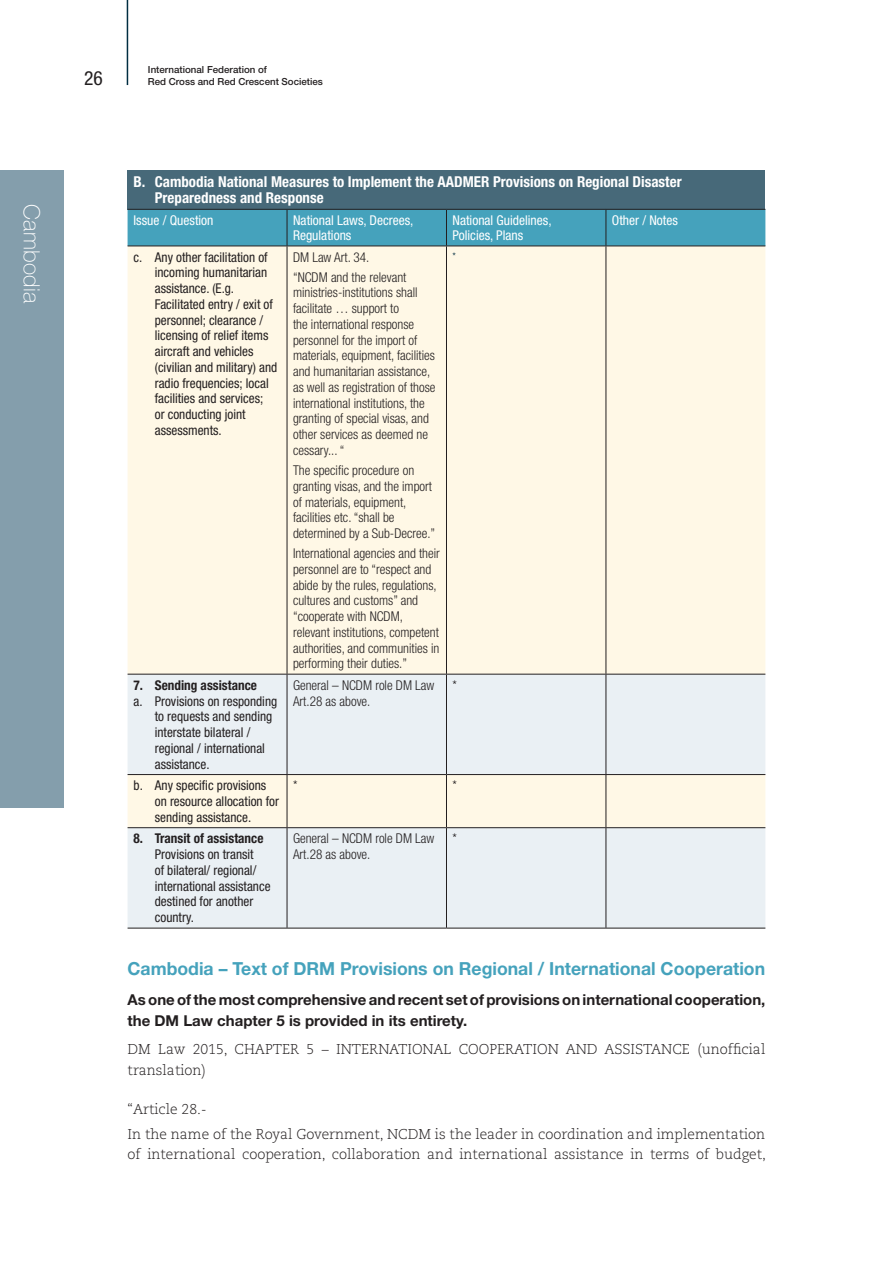
<style>
.page{position:relative;width:893px;height:1263px;background:#fff}
.page>*{position:absolute;margin:0;border:0;box-sizing:border-box;transform-origin:0 0}
.t1{font:100 22.5px "Helvetica Neue LT Std";letter-spacing:.01em;color:#fff}
.t2{font:condensed 19.5px "Helvetica Neue LT Std";color:#231f20}
.t3{font:700 18px "Helvetica Neue LT Std";color:#45a2bc}
.t4{font:700 15px/20.2px "Helvetica Neue LT Std";color:#231f20}
.t5{font:700 condensed 15px/16.5px "Helvetica Neue LT Std";color:#fff}
.t6{font:300 14.25px/20.2px "Caecilia LT Std";color:#231f20}
.t7{font:300 condensed 13.5px/15.8px "Helvetica Neue LT Std";color:#231f20}
.t8{font:condensed 13.5px/15.8px "Helvetica Neue LT Std";color:#231f20}
.t9{font:condensed 13.5px/15px "Helvetica Neue LT Std";color:#fff}
.t10{font:700 condensed 13.5px "Helvetica Neue LT Std";color:#231f20}
.t11{font:300 condensed 10.5px "Helvetica Neue LT Std";color:#002d41}
.t12{font:500 9.75px "Helvetica Neue LT Std";color:#231f20}
</style>
<div class="page">
<hr style="left:127px;top:0;width:1px;height:85px;background:#002d41">
<div style="left:128px;top:170px;width:637px;height:39px;background:#476979"></div>
<div style="left:128px;top:210px;width:637px;height:36px;background:#45a2bc"></div>
<div style="left:128px;top:247px;width:637px;height:427px;background:#fff8e6"></div>
<svg style="left:128px;top:675px;width:637px;height:253px;background:#edf0f0"></svg>
<hr style="left:128px;top:209px;width:159px;height:1px;background:#231f20">
<hr style="left:287px;top:209px;width:159px;height:1px;background:#231f20">
<hr style="left:287px;top:210px;width:1px;height:36px;background:#231f20">
<hr style="left:446px;top:209px;width:160px;height:1px;background:#231f20">
<hr style="left:446px;top:210px;width:1px;height:36px;background:#231f20">
<hr style="left:606px;top:209px;width:159px;height:1px;background:#231f20">
<hr style="left:606px;top:210px;width:1px;height:36px;background:#231f20">
<hr style="left:128px;top:246px;width:159px;height:1px;background:#231f20">
<hr style="left:287px;top:246px;width:159px;height:1px;background:#231f20">
<hr style="left:287px;top:246px;width:1px;height:428px;background:#231f20">
<hr style="left:446px;top:246px;width:160px;height:1px;background:#231f20">
<hr style="left:446px;top:246px;width:1px;height:428px;background:#231f20">
<hr style="left:606px;top:246px;width:159px;height:1px;background:#231f20">
<hr style="left:606px;top:246px;width:1px;height:428px;background:#231f20">
<hr style="left:128px;top:674px;width:159px;height:1px;background:#231f20">
<hr style="left:287px;top:674px;width:159px;height:1px;background:#231f20">
<hr style="left:287px;top:674px;width:1px;height:100px;background:#231f20">
<hr style="left:446px;top:674px;width:160px;height:1px;background:#231f20">
<hr style="left:446px;top:674px;width:1px;height:100px;background:#231f20">
<hr style="left:606px;top:674px;width:159px;height:1px;background:#231f20">
<hr style="left:606px;top:674px;width:1px;height:100px;background:#231f20">
<hr style="left:128px;top:774px;width:159px;height:1px;background:#231f20">
<hr style="left:287px;top:774px;width:159px;height:1px;background:#231f20">
<hr style="left:287px;top:775px;width:1px;height:52px;background:#231f20">
<hr style="left:446px;top:774px;width:160px;height:1px;background:#231f20">
<hr style="left:446px;top:775px;width:1px;height:52px;background:#231f20">
<hr style="left:606px;top:774px;width:159px;height:1px;background:#231f20">
<hr style="left:606px;top:775px;width:1px;height:52px;background:#231f20">
<hr style="left:128px;top:827px;width:159px;height:1px;background:#231f20">
<hr style="left:287px;top:827px;width:159px;height:1px;background:#231f20">
<hr style="left:287px;top:828px;width:1px;height:100px;background:#231f20">
<hr style="left:446px;top:827px;width:160px;height:1px;background:#231f20">
<hr style="left:446px;top:828px;width:1px;height:100px;background:#231f20">
<hr style="left:606px;top:827px;width:159px;height:1px;background:#231f20">
<hr style="left:606px;top:828px;width:1px;height:100px;background:#231f20">
<hr style="left:128px;top:928px;width:159px;height:1px;background:#231f20">
<hr style="left:287px;top:928px;width:159px;height:1px;background:#231f20">
<hr style="left:446px;top:928px;width:160px;height:1px;background:#231f20">
<hr style="left:606px;top:928px;width:159px;height:1px;background:#231f20">
<div style="left:0;top:170px;width:64px;height:638px;background:#849eac"></div>
<h1 class="t1" style="left:45px;top:204px;width:100px;rotate:90deg">Cambodia</h1>
<p class="t12" style="left:148px;top:64px;width:121px">International Federation of</p>
<h2 class="t2" style="left:84px;top:67px;width:20px">26</h2>
<p class="t12" style="left:148px;top:76px;width:177px">Red Cross and Red Crescent Societies</p>
<p class="t5" style="left:155px;top:173px;width:528px;text-indent:-21px">B. Cambodia National Measures to Implement the AADMER Provisions on Regional Disaster<br>Preparedness and Response</p>
<p class="t9" style="left:134px;top:213px;width:81px">Issue / Question</p>
<p class="t9" style="left:293px;top:213px;width:122px">National Laws, Decrees,<br>Regulations</p>
<p class="t9" style="left:452px;top:213px;width:101px">National Guidelines,<br>Policies, Plans</p>
<p class="t9" style="left:612px;top:213px;width:67px">Other / Notes</p>
<p class="t8" style="left:155px;top:249px;width:124px;text-indent:-21px">c. Any other facilitation of incoming humanitarian assistance. (E.g.<br>Facilitated entry / exit of personnel; clearance / licensing of relief items aircraft and vehicles (civilian and military) and radio frequencies; local facilities and services;<br>or conducting joint assessments.</p>
<p class="t7" style="left:293px;top:247px;width:115px;line-height:20px">DM Law Art. 34. “NCDM and the relevant</p>
<p class="t11" style="left:452px;top:251px;width:5px">*</p>
<p class="t7" style="left:293px;top:285px;width:144px">ministries-institutions shall facilitate … support to<br>the international response personnel for the import of materials, equipment, facilities and humanitarian assistance, as well as registration of those international institutions, the granting of special visas, and other services as deemed ne cessary... “</p>
<p class="t7" style="left:293px;top:462px;width:144px">The specific procedure on granting visas, and the import of materials, equipment, facilities etc. “shall be determined by a Sub-Decree.”</p>
<p class="t7" style="left:293px;top:545px;width:148px">International agencies and their personnel are to “respect and abide by the rules, regulations, cultures and customs” and “cooperate with NCDM, relevant institutions, competent authorities, and communities in performing their duties.”</p>
<p class="t10" style="left:134px;top:677px;width:125px">7. Sending assistance</p>
<p class="t8" style="left:155px;top:693px;width:124px;text-indent:-21px">a. Provisions on responding to requests and sending interstate bilateral / regional / international assistance.</p>
<p class="t7" style="left:293px;top:677px;width:143px">General – NCDM role DM Law<br>Art.28 as above.</p>
<p class="t7" style="left:452px;top:677px;width:6px">*</p>
<p class="t8" style="left:155px;top:777px;width:126px;text-indent:-21px">b. Any specific provisions on resource allocation for sending assistance.</p>
<p class="t7" style="left:293px;top:777px;width:6px">*</p>
<p class="t7" style="left:452px;top:777px;width:6px">*</p>
<p class="t10" style="left:134px;top:830px;width:131px">8. Transit of assistance</p>
<p class="t8" style="left:155px;top:846px;width:117px">Provisions on transit<br>of bilateral/ regional/ international assistance destined for another country.</p>
<p class="t7" style="left:293px;top:831px;width:143px">General – NCDM role DM Law<br>Art.28 as above.</p>
<p class="t7" style="left:452px;top:831px;width:6px">*</p>
<h3 class="t3" style="left:128px;top:958px;width:639px">Cambodia – Text of DRM Provisions on Regional / International Cooperation</h3>
<p class="t4" style="left:128px;top:989px;width:639px">As one of the most comprehensive and recent set of provisions on international cooperation, the DM Law chapter 5 is provided in its entirety.</p>
<p class="t6" style="left:128px;top:1040px;width:639px">DM Law 2015, CHAPTER 5 – INTERNATIONAL COOPERATION AND ASSISTANCE (unofficial translation)</p>
<p class="t6" style="left:128px;top:1097px;width:639px;line-height:24.5px">“Article 28.-<br>In the name of the Royal Government, NCDM is the leader in coordination and implementation</p>
<p class="t6" style="left:128px;top:1144px;width:640px">of international cooperation, collaboration and international assistance in terms of budget,</p>
</div>
